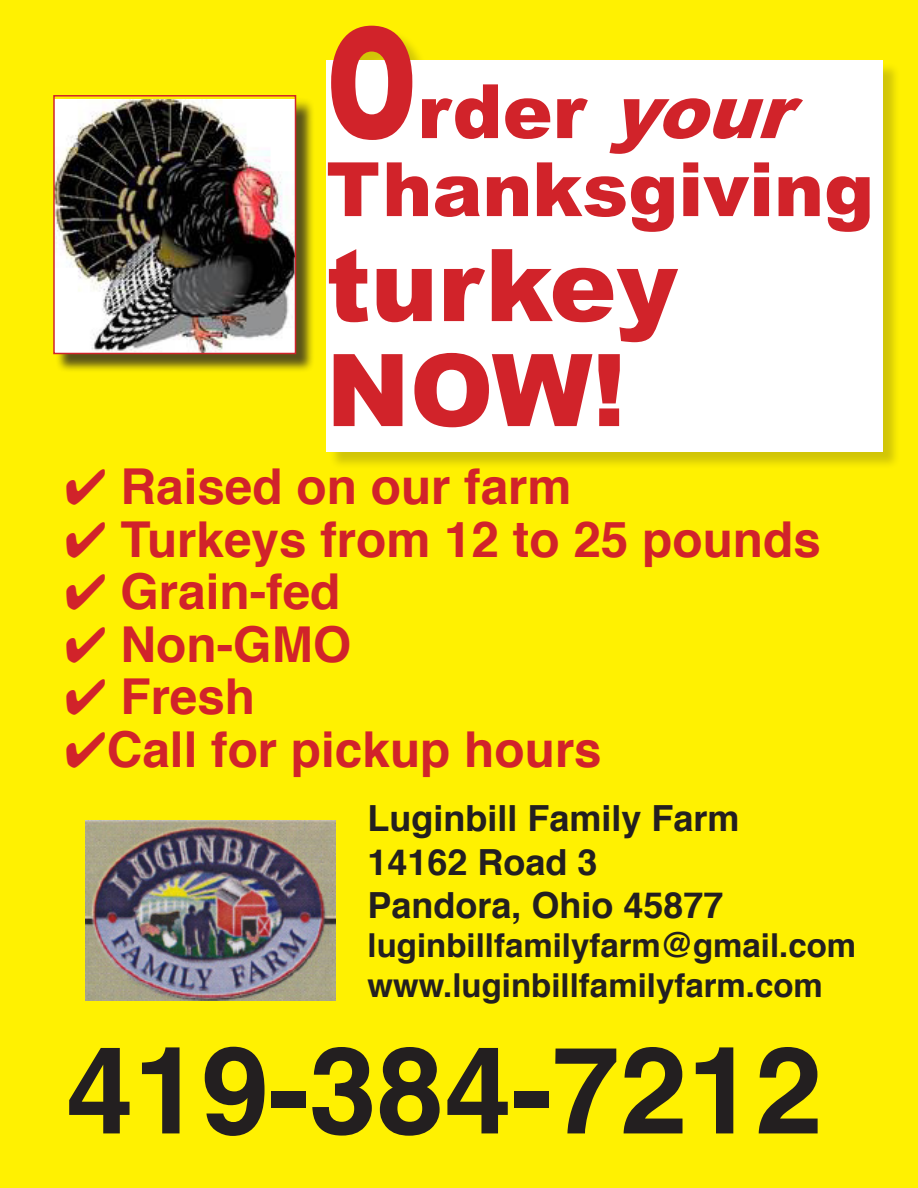
<style>
.page{position:relative;width:918px;height:1188px;background:#fff101}
.page>*{position:absolute;margin:0;border:0;box-sizing:border-box;transform-origin:0 0}
.t1{font:700 121.5px "Helvetica";color:#231f20}
.t2{font:900 100.5px "Arial";color:#d1232a}
.t3{font:900 75px "Arial";color:#d1232a}
.t4{font:700 49.5px "Helvetica";color:#d1232a}
.t5{font:700 36px "Helvetica";color:#231f20}
.t6{font:700 33px "Helvetica";color:#231f20}
.s1{font-size:154.35px}
.s2{font-style:italic}
</style>
<div class="page">
<div style="left:56px;top:97px;width:259px;height:276px;background:#231f20;opacity:.75"></div>
<img style="left:56px;top:99px;width:237px;height:252px">
<div style="left:53px;top:95px;width:243px;height:259px;border:2px solid #d1232a"></div>
<img style="left:85px;top:820px;width:250px;height:181px">
<div style="left:328px;top:28px;width:573px;height:442px;background:#231f20;opacity:.21"></div>
<div style="left:326px;top:60px;width:556px;height:391px;background:#fff"></div>
<p class="t3" style="left:326px;top:57px;width:498px"><span class="s1">O</span>rder <span class="s2">your</span></p>
<p class="t3" style="left:326px;top:135px;width:549px">Thanksgiving</p>
<p class="t2" style="left:326px;top:212px;width:353px">turkey</p>
<p class="t2" style="left:326px;top:317px;width:301px">NOW!</p>
<p class="t4" style="left:65px;top:447px;width:508px">✔ Raised on our farm</p>
<p class="t4" style="left:65px;top:499px;width:758px">✔ Turkeys from 12 to 25 pounds</p>
<p class="t4" style="left:65px;top:552px;width:277px">✔ Grain-fed</p>
<p class="t4" style="left:65px;top:604px;width:288px">✔ Non-GMO</p>
<p class="t4" style="left:65px;top:657px;width:192px">✔ Fresh</p>
<p class="t4" style="left:65px;top:709px;width:538px">✔Call for pickup hours</p>
<p class="t5" style="left:368px;top:790px;width:374px">Luginbill Family Farm</p>
<p class="t5" style="left:368px;top:833px;width:232px">14162 Road 3</p>
<p class="t5" style="left:368px;top:876px;width:358px">Pandora, Ohio 45877</p>
<p class="t6" style="left:368px;top:919px;width:490px">luginbillfamilyfarm@gmail.com</p>
<p class="t6" style="left:368px;top:959px;width:457px">www.luginbillfamilyfarm.com</p>
<p class="t1" style="left:66px;top:993px;width:758px">419-384-7212</p>
</div>
